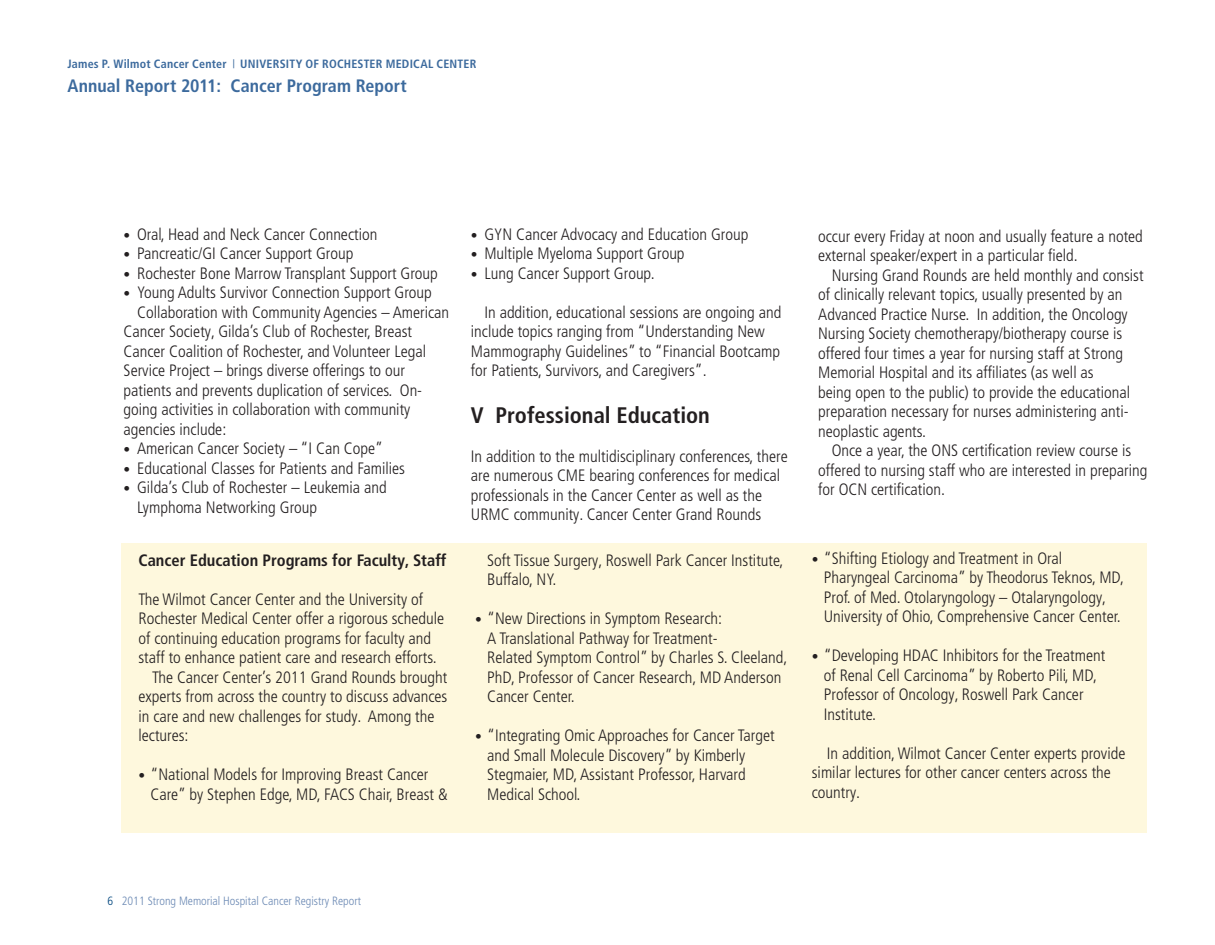
<style>
.page{position:relative;width:1215px;height:945px;background:#fff}
.page>*{position:absolute;margin:0;border:0;box-sizing:border-box;transform-origin:0 0}
.t1{font:700 condensed 22.5px "Frutiger LT Pro";color:#231f20}
.t2{font:700 condensed 18px "Frutiger";color:#3c6a9d}
.t3{font:300 condensed 16.5px/19.5px "Frutiger LT Pro";color:#231f20}
.t4{font:700 condensed 16.5px "Frutiger LT Pro";color:#231f20}
.t5{font:700 condensed 12px "Frutiger";letter-spacing:.02em;color:#3c6a9d}
.t6{font:300 condensed 12px "Frutiger LT Pro";color:#6b89b4}
.s1{font-size:9px}
.s2{font-size:13.5px}
.s3{color:#00467e}
</style>
<div class="page">
<div style="left:122px;top:544px;width:1026px;height:289px;background:#fef8dd"></div>
<p class="t5" style="left:68px;top:56px;width:410px">James P. Wilmot Cancer Center <span class="s1">|</span> UNIVERSITY OF ROCHESTER MEDICAL CENTER</p>
<p class="t2" style="left:68px;top:75px;width:341px">Annual Report 2011: Cancer Program Report</p>
<p class="t3" style="left:124px;top:224px;width:255px"><span class="s2">•</span> Oral, Head and Neck Cancer Connection</p>
<p class="t3" style="left:124px;top:244px;width:231px"><span class="s2">•</span> Pancreatic/GI Cancer Support Group</p>
<p class="t3" style="left:124px;top:263px;width:316px"><span class="s2">•</span> Rochester Bone Marrow Transplant Support Group</p>
<p class="t3" style="left:124px;top:283px;width:310px"><span class="s2">•</span> Young Adults Survivor Connection Support Group</p>
<p class="t3" style="left:137px;top:302px;width:314px">Collaboration with Community Agencies – American</p>
<p class="t3" style="left:124px;top:322px;width:290px">Cancer Society, Gilda’s Club of Rochester, Breast</p>
<p class="t3" style="left:124px;top:341px;width:304px">Cancer Coalition of Rochester, and Volunteer Legal</p>
<p class="t3" style="left:124px;top:361px;width:283px">Service Project – brings diverse offerings to our</p>
<p class="t3" style="left:124px;top:380px;width:300px">patients and prevents duplication of services. On-</p>
<p class="t3" style="left:124px;top:400px;width:288px">going activities in collaboration with community</p>
<p class="t3" style="left:124px;top:419px;width:104px">agencies include:</p>
<p class="t3" style="left:124px;top:439px;width:261px"><span class="s2">•</span> American Cancer Society – “I Can Cope”</p>
<p class="t3" style="left:124px;top:458px;width:283px"><span class="s2">•</span> Educational Classes for Patients and Families</p>
<p class="t3" style="left:137px;top:478px;width:251px;text-indent:-14px"><span class="s2">•</span> Gilda’s Club of Rochester – Leukemia and<br>Lymphoma Networking Group</p>
<p class="t4" style="left:139px;top:550px;width:309px">Cancer Education Programs for Faculty, Staff</p>
<p class="t3" style="left:139px;top:590px;width:286px">The Wilmot Cancer Center and the University of</p>
<p class="t3" style="left:139px;top:609px;width:307px">Rochester Medical Center offer a rigorous schedule</p>
<p class="t3" style="left:139px;top:629px;width:294px">of continuing education programs for faculty and</p>
<p class="t3" style="left:139px;top:648px;width:300px">staff to enhance patient care and research efforts.</p>
<p class="t3" style="left:152px;top:668px;width:297px">The Cancer Center’s 2011 Grand Rounds brought</p>
<p class="t3" style="left:139px;top:687px;width:310px">experts from across the country to discuss advances</p>
<p class="t3" style="left:139px;top:707px;width:298px">in care and new challenges for study. Among the</p>
<p class="t3" style="left:139px;top:726px;width:52px">lectures:</p>
<p class="t3" style="left:151px;top:765px;width:299px;text-indent:-12px"><span class="s2">•</span> “National Models for Improving Breast Cancer<br>Care” by Stephen Edge, MD, FACS Chair, Breast &amp;</p>
<p class="t3" style="left:471px;top:224px;width:279px"><span class="s2">•</span> GYN Cancer Advocacy and Education Group</p>
<p class="t3" style="left:471px;top:244px;width:215px"><span class="s2">•</span> Multiple Myeloma Support Group</p>
<p class="t3" style="left:471px;top:263px;width:185px"><span class="s2">•</span> Lung Cancer Support Group.</p>
<p class="t3" style="left:471px;top:302px;width:312px;text-indent:13px">In addition, educational sessions are ongoing and include topics ranging from “Understanding New Mammography Guidelines” to “Financial Bootcamp for Patients, Survivors, and Caregivers”.</p>
<h1 class="t1" style="left:471px;top:401px;width:241px">V Professional Education</h1>
<p class="t3" style="left:471px;top:446px;width:318px">In addition to the multidisciplinary conferences, there are numerous CME bearing conferences for medical professionals in the Cancer Center as well as the URMC community. Cancer Center Grand Rounds</p>
<p class="t3" style="left:487px;top:551px;width:298px">Soft Tissue Surgery, Roswell Park Cancer Institute,<br>Buffalo, NY.</p>
<p class="t3" style="left:487px;top:609px;width:302px;text-indent:-12px"><span class="s2">•</span> “New Directions in Symptom Research:<br>A Translational Pathway for Treatment-<br>Related Symptom Control” by Charles S. Cleeland, PhD, Professor of Cancer Research, MD Anderson Cancer Center.</p>
<p class="t3" style="left:487px;top:726px;width:289px;text-indent:-12px"><span class="s2">•</span> “Integrating Omic Approaches for Cancer Target and Small Molecule Discovery” by Kimberly Stegmaier, MD, Assistant Professor, Harvard Medical School.</p>
<p class="t3" style="left:818px;top:227px;width:326px">occur every Friday at noon and usually feature a noted external speaker/expert in a particular field.</p>
<p class="t3" style="left:818px;top:266px;width:327px;text-indent:13px">Nursing Grand Rounds are held monthly and consist of clinically relevant topics, usually presented by an Advanced Practice Nurse. In addition, the Oncology Nursing Society chemotherapy/biotherapy course is offered four times a year for nursing staff at Strong Memorial Hospital and its affiliates (as well as<br>being open to the public) to provide the educational preparation necessary for nurses administering anti&shy;neoplastic agents.</p>
<p class="t3" style="left:818px;top:441px;width:331px;text-indent:13px">Once a year, the ONS certification review course is offered to nursing staff who are interested in preparing for OCN certification.</p>
<p class="t3" style="left:824px;top:548px;width:302px;text-indent:-12px"><span class="s2">•</span> “Shifting Etiology and Treatment in Oral Pharyngeal Carcinoma” by Theodorus Teknos, MD, Prof. of Med. Otolaryngology – Otalaryngology, University of Ohio, Comprehensive Cancer Center.</p>
<p class="t3" style="left:824px;top:646px;width:283px;text-indent:-12px"><span class="s2">•</span> “Developing HDAC Inhibitors for the Treatment of Renal Cell Carcinoma” by Roberto Pili, MD, Professor of Oncology, Roswell Park Cancer Institute.</p>
<p class="t3" style="left:812px;top:743px;width:315px;text-indent:15px">In addition, Wilmot Cancer Center experts provide similar lectures for other cancer centers across the country.</p>
<p class="t6" style="left:107px;top:893px;width:255px"><span class="s3">6</span> 2011 Strong Memorial Hospital Cancer Registry Report</p>
</div>
